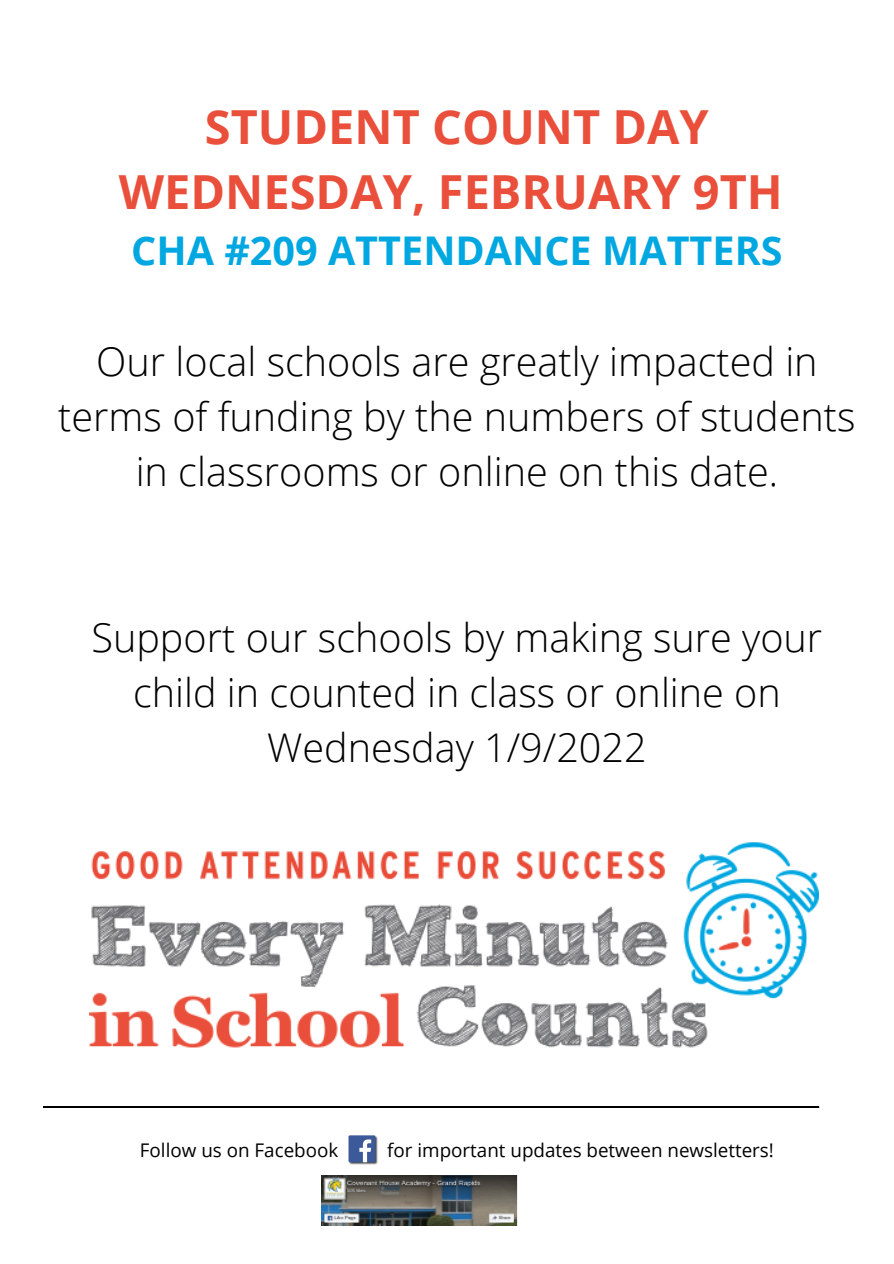
<style>
.page{position:relative;width:894px;height:1264px;background:#fff}
.page>*{position:absolute;margin:0;border:0;box-sizing:border-box;transform-origin:0 0}
.t1{font:700 46.95px "Open Sans";color:#e94f3a}
.t2{font:300 39.6px/55.2px "Open Sans";color:#000;text-align:center}
.t3{font:700 39.6px "Open Sans";color:#00a7e1}
.t4{font:18.75px "Open Sans";color:#000}
</style>
<div class="page">
<hr style="left:44px;top:1106px;width:775px;height:1px;background:#000">
<img style="left:321px;top:1175px;width:197px;height:50px">
<img style="left:348px;top:1135px;width:30px;height:30px">
<img style="left:89px;top:842px;width:729px;height:206px">
<p class="t1" style="left:205px;top:94px;width:505px">STUDENT COUNT DAY</p>
<p class="t1" style="left:119px;top:159px;width:665px">WEDNESDAY, FEBRUARY 9TH</p>
<p class="t3" style="left:131px;top:223px;width:652px">CHA #209 ATTENDANCE MATTERS</p>
<p class="t2" style="left:58px;top:333px;width:798px">Our local schools are greatly impacted in terms of funding by the numbers of students in classrooms or online on this date.</p>
<p class="t2" style="left:91px;top:608px;width:732px">Support our schools by making sure your child in counted in class or online on<br>Wednesday 1/9/2022</p>
<p class="t4" style="left:140px;top:1136px;width:200px">Follow us on Facebook</p>
<p class="t4" style="left:387px;top:1136px;width:388px">for important updates between newsletters!</p>
</div>
